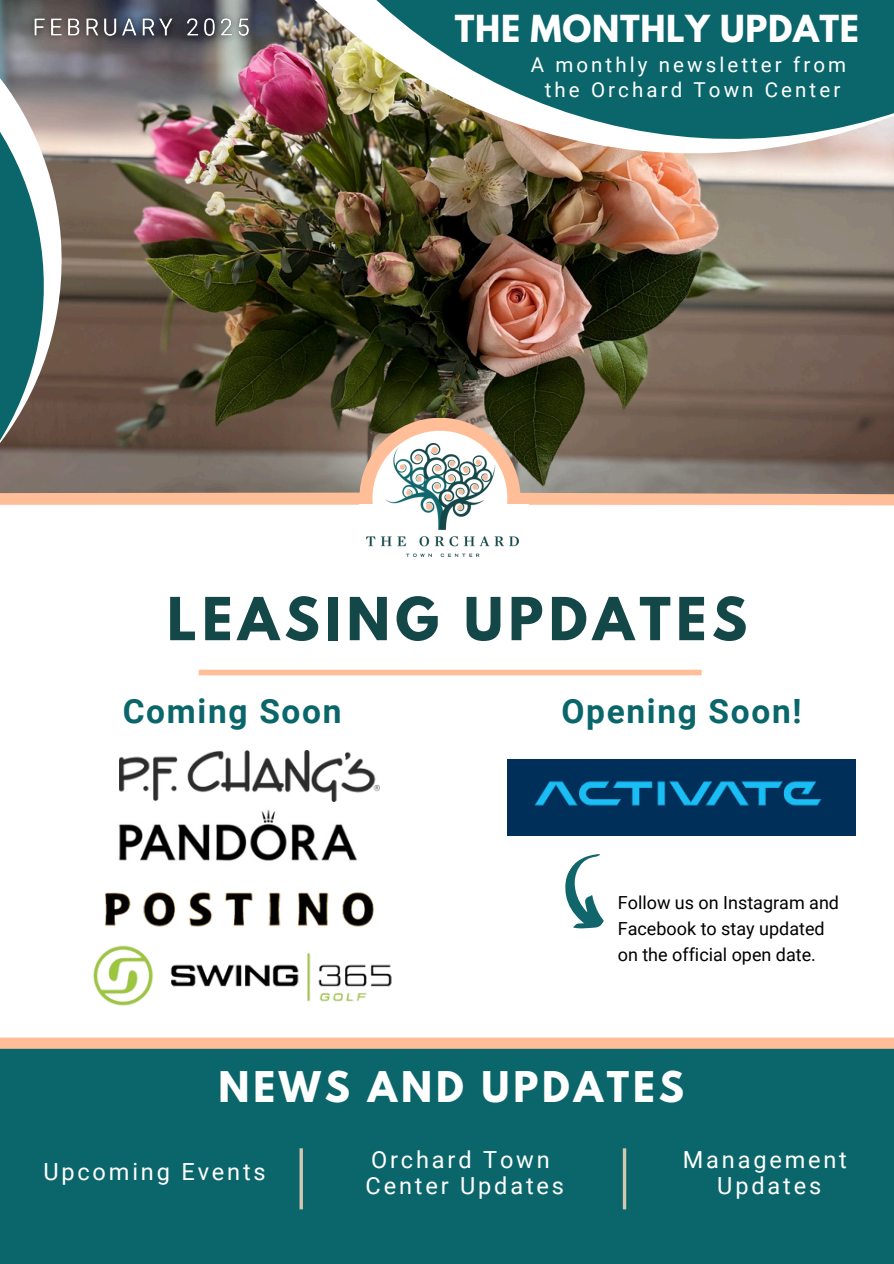
<style>
.page{position:relative;width:894px;height:1264px;background:#fff}
.page>*{position:absolute;margin:0;border:0;box-sizing:border-box;transform-origin:0 0}
.t1{font:700 52.5px "League Spartan";letter-spacing:.1em;color:#144747}
.t2{font:700 37.5px "League Spartan";letter-spacing:.1em;color:#fff}
.t3{font:700 33.45px "Roboto";letter-spacing:.05em;color:#0a666b}
.t4{font:700 33px "League Spartan";letter-spacing:.02em;color:#fff}
.t5{font:23.55px/25.8px "Roboto";letter-spacing:.12em;color:#fff;text-align:center}
.t6{font:20.55px "Roboto";letter-spacing:.15em;color:#fff}
.t7{font:18px/25.8px "Roboto";color:#000}
</style>
<div class="page">
<svg style="left:0;top:0;width:257px;height:74px;background:#767378"></svg>
<img style="left:0;top:74px;width:893px;height:432px">
<div style="left:0;top:1043px;width:893px;height:220px;background:#0a666b"></div>
<div style="left:199px;top:669px;width:502px;height:6px;background:#ffbe98"></div>
<svg style="left:299px;top:1148px;width:4px;height:61px"></svg>
<div style="left:359px;top:504px;width:169px;height:79px;background:#fff"></div>
<img style="left:257px;top:0;width:636px;height:225px">
<img style="left:309px;top:0;width:584px;height:208px">
<svg style="left:622px;top:1148px;width:4px;height:61px"></svg>
<div style="left:0;top:1037px;width:893px;height:11px;background:#ffbe98"></div>
<img style="left:366px;top:443px;width:152px;height:114px">
<img style="left:118px;top:809px;width:240px;height:52px">
<img style="left:507px;top:759px;width:348px;height:76px">
<img style="left:119px;top:750px;width:260px;height:51px">
<svg style="left:565px;top:854px;width:39px;height:75px"></svg>
<img style="left:104px;top:892px;width:270px;height:35px">
<img style="left:93px;top:945px;width:299px;height:61px">
<img style="left:23px;top:6px;width:236px;height:42px">
<p class="t4" style="left:455px;top:12px;width:405px">THE MONTHLY UPDATE</p>
<p class="t6" style="left:530px;top:53px;width:317px">A monthly newsletter from</p>
<p class="t6" style="left:544px;top:78px;width:297px">the Orchard Town Center</p>
<p class="t1" style="left:167px;top:593px;width:581px">LEASING UPDATES</p>
<h4 class="t3" style="left:123px;top:691px;width:220px">Coming Soon</h4>
<h4 class="t3" style="left:561px;top:691px;width:242px">Opening Soon!</h4>
<p class="t7" style="left:617px;top:890px;width:223px">Follow us on Instagram and<br>Facebook to stay updated on the official open date.</p>
<p class="t2" style="left:218px;top:1068px;width:467px">NEWS AND UPDATES</p>
<h1 class="t5" style="left:43px;top:1159px;width:224px">Upcoming Events</h1>
<p class="t5" style="left:365px;top:1147px;width:200px;text-align:left">Orchard Town<br>Center Updates</p>
<h3 class="t5" style="left:682px;top:1147px;width:166px">Management<br>Updates</h3>
</div>
